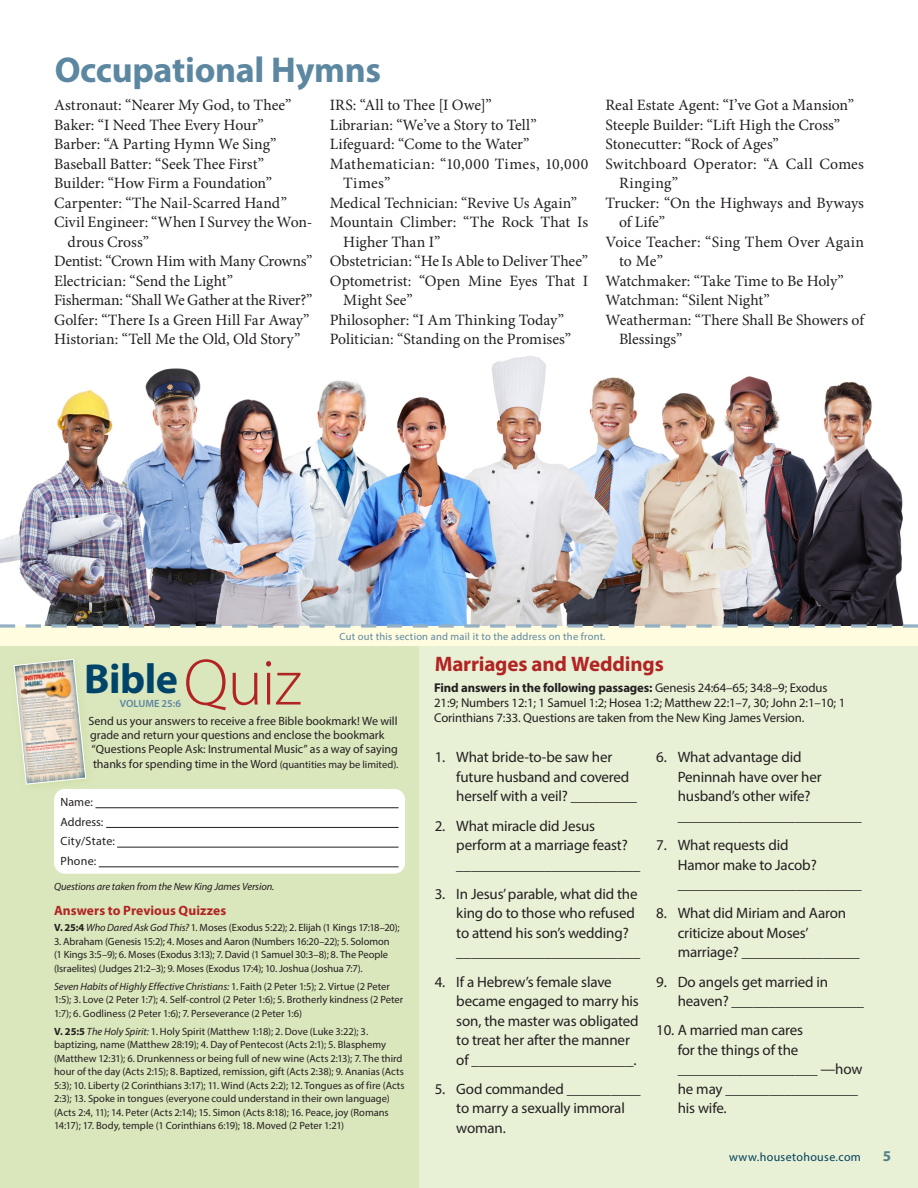
<style>
.page{position:relative;width:918px;height:1188px;background:#fff}
.page>*{position:absolute;margin:0;border:0;box-sizing:border-box;transform-origin:0 0}
.t1{font:300 66px "Myriad Pro";color:#b22423}
.t2{font:700 42px "Myriad Pro";letter-spacing:-.01em;color:#00446a}
.Side_Article_Heading{font:700 36px "Myriad Pro";letter-spacing:-.01em;color:#5c87a1}
.t3{font:700 21px "Myriad Pro";letter-spacing:-.01em;color:#b22423}
.Body_Serif{font:15.75px/19.5px "Minion Pro";color:#231f20}
.Body_Serif-2{font:15.75px "Minion Pro";letter-spacing:-.02em;color:#231f20}
.Body_Serif-3{font:15.75px/19.5px "Minion Pro";letter-spacing:.025em;color:#231f20}
.Quiz_Questions{font:15px/19.5px "Myriad Pro";letter-spacing:-.01em;color:#231f20}
.t4{font:700 15px "Myriad Pro";color:#5c87a1}
.t5{font:700 13.5px "Myriad Pro";letter-spacing:.005em;color:#b22423}
.Quiz_Questions-2{font:12.75px/15px "Myriad Pro";letter-spacing:-.01em;color:#231f20}
.t6{font:12px/14.4px "Myriad Pro";color:#231f20}
.t7{font:12px "Myriad Pro";letter-spacing:.03em;color:#00446a}
.t8{font:12px "Myriad Pro";letter-spacing:.025em;color:#231f20}
.t9{font:10.5px/13.5px "Myriad Pro";color:#231f20}
.t10{font:10.5px "Myriad Pro";letter-spacing:.02em;color:#5c87a1}
.Quiz_Questions-3{font:italic 10.5px "Myriad Pro";letter-spacing:-.01em;color:#231f20}
.t11{font:600 10.5px "Myriad Pro";color:#5c87a1}
.s1{font-style:italic}
.s2{font-size:10.5px}
.s3{font-weight:700}
</style>
<div class="page">
<img style="left:0;top:356px;width:918px;height:269px">
<div style="left:419px;top:626px;width:499px;height:562px;background:#e8f0d6"></div>
<div style="left:0;top:626px;width:419px;height:562px;background:#dae6bc"></div>
<svg style="left:14px;top:659px;width:72px;height:125px"></svg>
<div style="left:54px;top:789px;width:351px;height:85px;background:#fff;border-radius:11px"></div>
<hr style="left:96px;top:807px;width:303px;height:1px;background:#231f20">
<hr style="left:106px;top:827px;width:293px;height:1px;background:#231f20">
<hr style="left:117px;top:847px;width:282px;height:1px;background:#231f20">
<hr style="left:99px;top:866px;width:300px;height:1px;background:#231f20">
<div style="left:0;top:626px;width:918px;height:19px;background:#fffce0"></div>
<svg style="left:1px;top:625px;width:917px;height:3px"></svg>
<img style="left:0;top:356px;width:1px;height:58px">
<hr style="left:0;top:567px;width:1px;height:241px;background:#fff">
<p class="Side_Article_Heading" style="left:55px;top:46px;width:328px">Occupational Hymns</p>
<p class="Body_Serif" style="left:54px;top:96px;width:239px">Astronaut: “Nearer My God, to Thee”</p>
<p class="Body_Serif" style="left:54px;top:115px;width:211px">Baker: “I Need Thee Every Hour”</p>
<p class="Body_Serif" style="left:54px;top:135px;width:224px">Barber: “A Parting Hymn We Sing”</p>
<p class="Body_Serif" style="left:54px;top:154px;width:211px">Baseball Batter: “Seek Thee First”</p>
<p class="Body_Serif" style="left:54px;top:174px;width:220px">Builder: “How Firm a Foundation”</p>
<p class="Body_Serif" style="left:54px;top:193px;width:235px">Carpenter: “The Nail-Scarred Hand”</p>
<p class="Body_Serif" style="left:68px;top:213px;width:246px;text-indent:-14px">Civil Engineer: “When I Survey the Won&shy;drous Cross”</p>
<p class="Body_Serif-2" style="left:54px;top:251px;width:260px">Dentist: “Crown Him with Many Crowns”</p>
<p class="Body_Serif" style="left:54px;top:271px;width:181px">Electrician: “Send the Light”</p>
<p class="Body_Serif-2" style="left:54px;top:290px;width:260px">Fisherman: “Shall We Gather at the River?”</p>
<p class="Body_Serif" style="left:54px;top:310px;width:257px">Golfer: “There Is a Green Hill Far Away”</p>
<p class="Body_Serif" style="left:54px;top:330px;width:248px">Historian: “Tell Me the Old, Old Story”</p>
<p class="Body_Serif" style="left:330px;top:96px;width:163px">IRS: “All to Thee [I Owe]”</p>
<p class="Body_Serif" style="left:330px;top:115px;width:209px">Librarian: “We’ve a Story to Tell”</p>
<p class="Body_Serif" style="left:330px;top:135px;width:201px">Lifeguard: “Come to the Water”</p>
<p class="Body_Serif-3" style="left:343px;top:154px;width:246px;text-indent:-14px">Mathematician: “10,000 Times, 10,000<br>Times”</p>
<p class="Body_Serif" style="left:330px;top:193px;width:249px">Medical Technician: “Revive Us Again”</p>
<p class="Body_Serif" style="left:343px;top:213px;width:246px;text-indent:-14px">Mountain Climber: “The Rock That Is<br>Higher Than I”</p>
<p class="Body_Serif" style="left:330px;top:252px;width:260px">Obstetrician: “He Is Able to Deliver Thee”</p>
<p class="Body_Serif" style="left:343px;top:271px;width:246px;text-indent:-14px">Optometrist: “Open Mine Eyes That I<br>Might See”</p>
<p class="Body_Serif" style="left:330px;top:310px;width:236px">Philosopher: “I Am Thinking Today”</p>
<p class="Body_Serif" style="left:330px;top:330px;width:243px">Politician: “Standing on the Promises”</p>
<p class="Body_Serif" style="left:606px;top:96px;width:250px">Real Estate Agent: “I’ve Got a Mansion”</p>
<p class="Body_Serif" style="left:606px;top:115px;width:236px">Steeple Builder: “Lift High the Cross”</p>
<p class="Body_Serif" style="left:606px;top:135px;width:175px">Stonecutter: “Rock of Ages”</p>
<p class="Body_Serif" style="left:619px;top:154px;width:246px;text-indent:-14px">Switchboard Operator: “A Call Comes<br>Ringing”</p>
<p class="Body_Serif" style="left:619px;top:193px;width:246px;text-indent:-14px">Trucker: “On the Highways and Byways of Life”</p>
<p class="Body_Serif" style="left:619px;top:232px;width:246px;text-indent:-14px">Voice Teacher: “Sing Them Over Again to Me”</p>
<p class="Body_Serif" style="left:606px;top:271px;width:240px">Watchmaker: “Take Time to Be Holy”</p>
<p class="Body_Serif" style="left:606px;top:291px;width:166px">Watchman: “Silent Night”</p>
<p class="Body_Serif" style="left:619px;top:310px;width:246px;text-indent:-14px">Weatherman: “There Shall Be Showers of<br>Blessings”</p>
<p class="t10" style="left:340px;top:630px;width:268px">Cut out this section and mail it to the address on the front<span class="s1">.</span></p>
<p class="t2" style="left:84px;top:651px;width:96px">Bible</p>
<p class="t1" style="left:184px;top:643px;width:119px">Quiz</p>
<p class="t11" style="left:120px;top:697px;width:63px">VOLUME 25:6</p>
<p class="t6" style="left:89px;top:713px;width:311px">Send us your answers to receive a free Bible bookmark! We will grade and return your questions and enclose the bookmark “Questions People Ask: Instrumental Music” as a way of saying thanks for spending time in the Word <span class="s2">(quantities may be limited).</span></p>
<p class="t6" style="left:61px;top:795px;width:34px">Name:</p>
<p class="t6" style="left:61px;top:814px;width:44px">Address:</p>
<p class="t8" style="left:61px;top:834px;width:56px">City/State:</p>
<p class="t6" style="left:61px;top:853px;width:37px">Phone:</p>
<p class="Quiz_Questions-3" style="left:54px;top:880px;width:222px">Questions are taken from the New King James Version.</p>
<p class="t5" style="left:54px;top:901px;width:174px">Answers to Previous Quizzes</p>
<p class="t9" style="left:54px;top:921px;width:347px"><span class="s3">V. 25:4</span> <span class="s1">Who Dared Ask God This?</span> 1. Moses (Exodus 5:22); 2. Elijah (1 Kings 17:18–20);</p>
<p class="t9" style="left:54px;top:934px;width:337px">3. Abraham (Genesis 15:2); 4. Moses and Aaron (Numbers 16:20–22); 5. Solomon (1 Kings 3:5–9); 6. Moses (Exodus 3:13); 7. David (1 Samuel 30:3–8); 8. The People (Israelites) (Judges 21:2–3); 9. Moses (Exodus 17:4); 10. Joshua (Joshua 7:7).</p>
<p class="t9" style="left:54px;top:979px;width:351px"><span class="s1">Seven Habits of Highly Effective Christians:</span> 1. Faith (2 Peter 1:5); 2. Virtue (2 Peter<br>1:5); 3. Love (2 Peter 1:7); 4. Self-control (2 Peter 1:6); 5. Brotherly kindness (2 Peter<br>1:7); 6. Godliness (2 Peter 1:6); 7. Perseverance (2 Peter 1:6)</p>
<p class="t9" style="left:54px;top:1024px;width:352px"><span class="s3">V. 25:5</span> <span class="s1">The Holy Spirit:</span> 1. Holy Spirit (Matthew 1:18); 2. Dove (Luke 3:22); 3. baptizing, name (Matthew 28:19); 4. Day of Pentecost (Acts 2:1); 5. Blasphemy (Matthew 12:31); 6. Drunkenness or being full of new wine (Acts 2:13); 7. The third hour of the day (Acts 2:15); 8. Baptized, remission, gift (Acts 2:38); 9. Ananias (Acts 5:3); 10. Liberty (2 Corinthians 3:17); 11. Wind (Acts 2:2); 12. Tongues as of fire (Acts 2:3); 13. Spoke in tongues (everyone could understand in their own language) (Acts 2:4, 11); 14. Peter (Acts 2:14); 15. Simon (Acts 8:18); 16. Peace, joy (Romans 14:17); 17. Body, temple (1 Corinthians 6:19); 18. Moved (2 Peter 1:21)</p>
<p class="t3" style="left:435px;top:650px;width:231px">Marriages and Weddings</p>
<p class="Quiz_Questions-2" style="left:434px;top:680px;width:413px"><span class="s3">Find answers in the following passages:</span> Genesis 24:64–65; 34:8–9; Exodus<br>21:9; Numbers 12:1; 1 Samuel 1:2; Hosea 1:2; Matthew 22:1–7, 30; John 2:1–10; 1<br>Corinthians 7:33. Questions are taken from the New King James Version.</p>
<p class="Quiz_Questions" style="left:456px;top:747px;width:182px;text-indent:-22px">1. What bride-to-be saw her future husband and covered herself with a veil? _________</p>
<p class="Quiz_Questions" style="left:456px;top:816px;width:185px;text-indent:-22px">2. What miracle did Jesus perform at a marriage feast? _________________________</p>
<p class="Quiz_Questions" style="left:456px;top:884px;width:185px;text-indent:-22px">3. In Jesus’ parable, what did the king do to those who refused to attend his son’s wedding? _________________________</p>
<p class="Quiz_Questions" style="left:456px;top:972px;width:184px;text-indent:-22px">4. If a Hebrew’s female slave became engaged to marry his son, the master was obligated to treat her after the manner of ______________________.</p>
<p class="Quiz_Questions" style="left:456px;top:1079px;width:186px;text-indent:-22px">5. God commanded __________ to marry a sexually immoral woman.</p>
<p class="Quiz_Questions" style="left:678px;top:747px;width:185px;text-indent:-22px">6. What advantage did<br>Peninnah have over her husband’s other wife? _________________________</p>
<p class="Quiz_Questions" style="left:678px;top:835px;width:185px;text-indent:-22px">7. What requests did<br>Hamor make to Jacob? _________________________</p>
<p class="Quiz_Questions" style="left:678px;top:903px;width:183px;text-indent:-22px">8. What did Miriam and Aaron criticize about Moses’ marriage? ________________</p>
<p class="Quiz_Questions" style="left:678px;top:972px;width:188px;text-indent:-22px">9. Do angels get married in heaven? __________________</p>
<p class="Quiz_Questions" style="left:678px;top:1020px;width:186px;text-indent:-22px">10. A married man cares<br>for the things of the ___________________ —how he may __________________ his wife.</p>
<p class="t7" style="left:729px;top:1150px;width:133px">www.housetohouse.com</p>
<h3 class="t4" style="left:883px;top:1146px;width:10px">5</h3>
</div>
